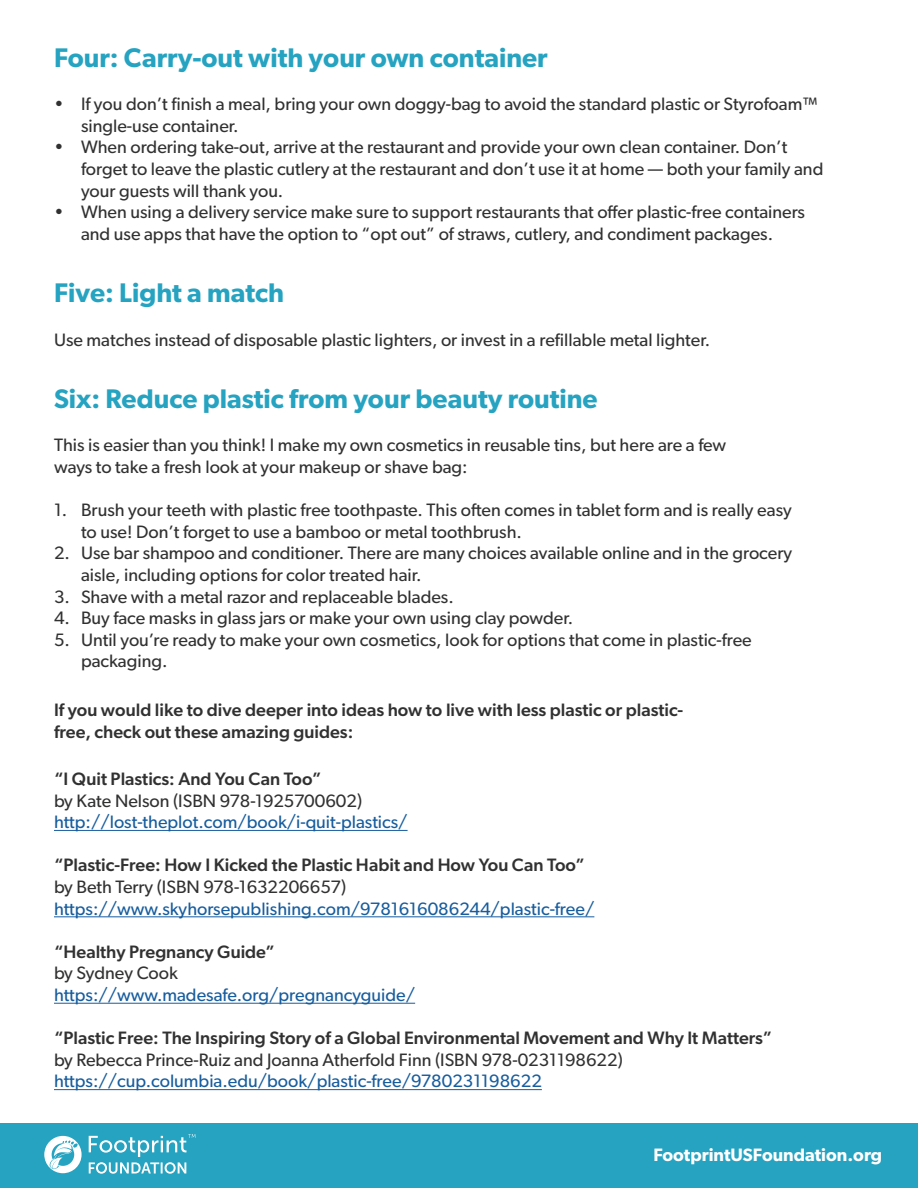
<style>
.page{position:relative;width:918px;height:1188px;background:#fff}
.page>*{position:absolute;margin:0;border:0;box-sizing:border-box;transform-origin:0 0}
.t1{font:600 27px "Gibson";color:#25a3c1}
.t2{font:18px/21.6px "Gibson";color:#313131}
.t3{font:500 18px/21.6px "Gibson";color:#313131}
.t4{font:18px "Gibson";color:#175d9e}
.t5{font:600 18px "Gibson";color:#fff}
</style>
<div class="page">
<hr style="left:54px;top:830px;width:354px;height:1px;background:#175d9e">
<hr style="left:54px;top:916px;width:540px;height:1px;background:#175d9e">
<hr style="left:54px;top:1003px;width:361px;height:1px;background:#175d9e">
<hr style="left:54px;top:1089px;width:488px;height:1px;background:#175d9e">
<div style="left:0;top:1124px;width:918px;height:64px;background:#25a3c1"></div>
<svg style="left:44px;top:1136px;width:38px;height:37px"></svg>
<svg style="left:89px;top:1134px;width:107px;height:40px"></svg>
<p class="t1" style="left:54px;top:41px;width:495px">Four: Carry-out with your own container</p>
<p class="t2" style="left:81px;top:93px;width:738px;text-indent:-27px">• If you don’t finish a meal, bring your own doggy-bag to avoid the standard plastic or Styrofoam™ single-use container.</p>
<p class="t2" style="left:81px;top:136px;width:744px;text-indent:-27px">• When ordering take-out, arrive at the restaurant and provide your own clean container. Don’t forget to leave the plastic cutlery at the restaurant and don’t use it at home — both your family and your guests will thank you.</p>
<p class="t2" style="left:54px;top:201px;width:752px;text-align:center">• When using a delivery service make sure to support restaurants that offer plastic-free containers and use apps that have the option to “opt out” of straws, cutlery, and condiment packages.</p>
<p class="t1" style="left:54px;top:277px;width:231px">Five: Light a match</p>
<p class="t2" style="left:54px;top:328px;width:658px">Use matches instead of disposable plastic lighters, or invest in a refillable metal lighter.</p>
<p class="t1" style="left:54px;top:383px;width:545px">Six: Reduce plastic from your beauty routine</p>
<p class="t2" style="left:54px;top:434px;width:674px">This is easier than you think! I make my own cosmetics in reusable tins, but here are a few</p>
<p class="t2" style="left:54px;top:456px;width:415px">ways to take a fresh look at your makeup or shave bag:</p>
<p class="t2" style="left:81px;top:499px;width:712px;text-indent:-27px">1. Brush your teeth with plastic free toothpaste. This often comes in tablet form and is really easy to use! Don’t forget to use a bamboo or metal toothbrush.</p>
<p class="t2" style="left:81px;top:542px;width:713px;text-indent:-27px">2. Use bar shampoo and conditioner. There are many choices available online and in the grocery aisle, including options for color treated hair.</p>
<p class="t2" style="left:54px;top:585px;width:401px">3. Shave with a metal razor and replaceable blades.</p>
<p class="t2" style="left:54px;top:607px;width:521px">4. Buy face masks in glass jars or make your own using clay powder.</p>
<p class="t2" style="left:81px;top:629px;width:672px;text-indent:-27px">5. Until you’re ready to make your own cosmetics, look for options that come in plastic-free packaging.</p>
<p class="t3" style="left:54px;top:699px;width:631px">If you would like to dive deeper into ideas how to live with less plastic or plastic&shy;free, check out these amazing guides:</p>
<p class="t3" style="left:54px;top:768px;width:269px">“I Quit Plastics: And You Can Too”</p>
<p class="t2" style="left:54px;top:789px;width:310px">by Kate Nelson (ISBN 978-1925700602)</p>
<p class="t4" style="left:54px;top:811px;width:355px">http://lost-theplot.com/book/i-quit-plastics/</p>
<p class="t3" style="left:54px;top:854px;width:533px">“Plastic-Free: How I Kicked the Plastic Habit and How You Can Too”</p>
<p class="t2" style="left:54px;top:876px;width:294px">by Beth Terry (ISBN 978-1632206657)</p>
<p class="t4" style="left:54px;top:898px;width:542px">https://www.skyhorsepublishing.com/9781616086244/plastic-free/</p>
<p class="t3" style="left:54px;top:940px;width:223px">“Healthy Pregnancy Guide”</p>
<p class="t2" style="left:54px;top:962px;width:125px">by Sydney Cook</p>
<p class="t4" style="left:54px;top:984px;width:363px">https://www.madesafe.org/pregnancyguide/</p>
<p class="t3" style="left:54px;top:1027px;width:720px">“Plastic Free: The Inspiring Story of a Global Environmental Movement and Why It Matters”</p>
<p class="t2" style="left:54px;top:1048px;width:570px">by Rebecca Prince-Ruiz and Joanna Atherfold Finn (ISBN 978-0231198622)</p>
<p class="t4" style="left:54px;top:1070px;width:489px">https://cup.columbia.edu/book/plastic-free/9780231198622</p>
<p class="t5" style="left:653px;top:1144px;width:230px">FootprintUSFoundation.org</p>
</div>
